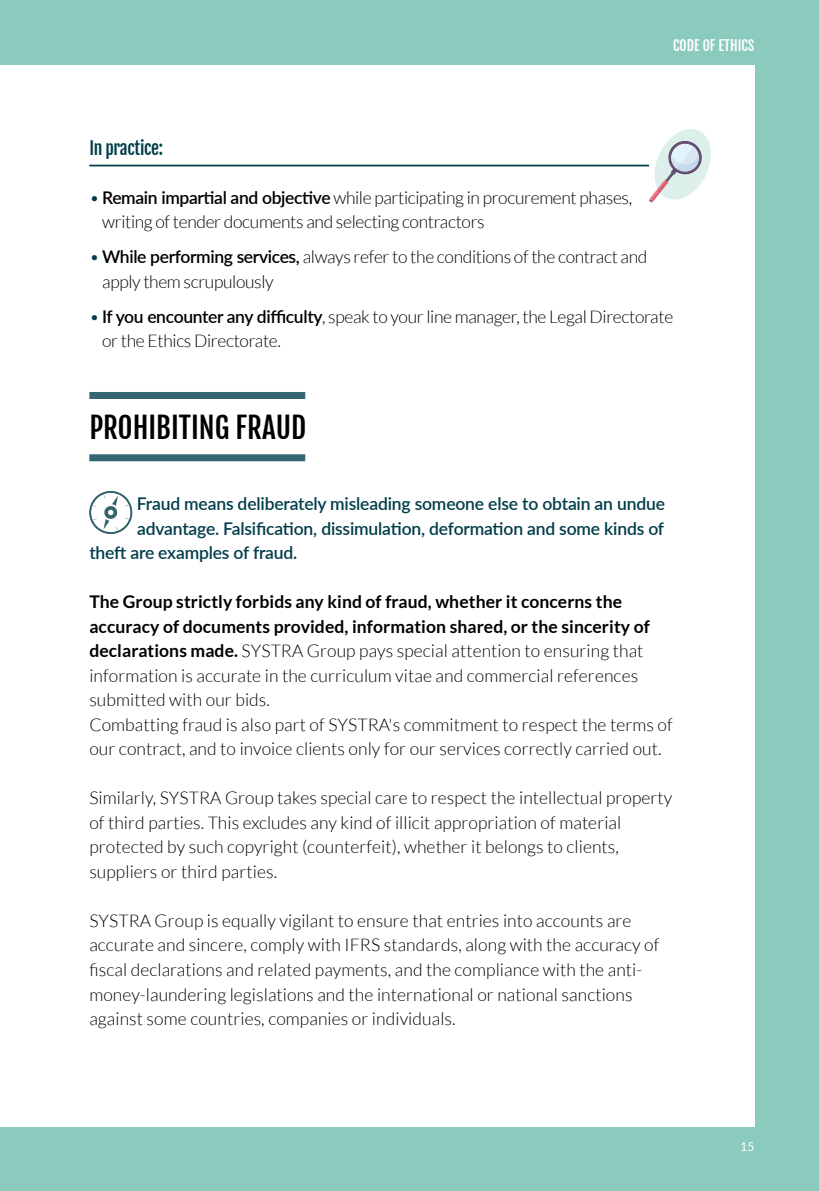
<style>
.page{position:relative;width:819px;height:1191px;background:#8bcbbd}
.page>*{position:absolute;margin:0;border:0;box-sizing:border-box;transform-origin:0 0}
.t1{font:28.88px "Fjalla One";color:#000}
.t2{font:300 17.5px/24.5px "Lato";letter-spacing:.005em;color:#000}
.t3{font:300 17.5px/24.5px "Lato";letter-spacing:-.02em;color:#000}
.t4{font:600 17.5px "Lato";letter-spacing:-.01em;color:#003d4a}
.t5{font:17.5px "Fjalla One";letter-spacing:-.02em;color:#003d4a}
.t6{font:14px "Fjalla One";color:#fff}
.t7{font:12.25px "Lato";color:#fff}
.s1{color:#003d4a}
.s2{font-weight:600}
.s3{font-weight:700}
</style>
<div class="page">
<div style="left:0;top:64px;width:754px;height:1062px;background:#fff"></div>
<div style="left:89px;top:454px;width:216px;height:7px;background:#346773"></div>
<div style="left:89px;top:392px;width:216px;height:7px;background:#346773"></div>
<hr style="left:89px;top:165px;width:560px;height:1px;background:#003d4a">
<svg style="left:89px;top:491px;width:43px;height:43px"></svg>
<svg style="left:649px;top:129px;width:62px;height:73px"></svg>
<p class="t6" style="left:673px;top:37px;width:83px">CODE OF ETHICS</p>
<p class="t5" style="left:89px;top:137px;width:75px">In practice:</p>
<p class="t3" style="left:102px;top:186px;width:531px;text-indent:-13px"><span class="s1">•</span> <span class="s2">Remain impartial and objective</span> while participating in procurement phases, writing of tender documents and selecting contractors</p>
<p class="t3" style="left:102px;top:245px;width:546px;text-indent:-13px"><span class="s1">•</span> <span class="s2">While performing services,</span> always refer to the conditions of the contract and apply them scrupulously</p>
<p class="t3" style="left:102px;top:304px;width:572px;text-indent:-13px"><span class="s1">•</span> <span class="s2">If you encounter any difficulty</span>, speak to your line manager, the Legal Directorate or the Ethics Directorate.</p>
<h1 class="t1" style="left:89px;top:410px;width:218px">PROHIBITING FRAUD</h1>
<p class="t4" style="left:137px;top:491px;width:529px">Fraud means deliberately misleading someone else to obtain an undue</p>
<p class="t4" style="left:137px;top:516px;width:528px">advantage. Falsification, dissimulation, deformation and some kinds of</p>
<p class="t4" style="left:89px;top:540px;width:209px">theft are examples of fraud.</p>
<p class="t2" style="left:89px;top:590px;width:585px"><span class="s3">The Group strictly forbids any kind of fraud, whether it concerns the accuracy of documents provided, information shared, or the sincerity of declarations made.</span> SYSTRA Group pays special attention to ensuring that information is accurate in the curriculum vitae and commercial references submitted with our bids.<br>Combatting fraud is also part of SYSTRA's commitment to respect the terms of our contract, and to invoice clients only for our services correctly carried out.</p>
<p class="t2" style="left:89px;top:786px;width:584px">Similarly, SYSTRA Group takes special care to respect the intellectual property of third parties. This excludes any kind of illicit appropriation of material protected by such copyright (counterfeit), whether it belongs to clients, suppliers or third parties.</p>
<p class="t2" style="left:89px;top:908px;width:571px">SYSTRA Group is equally vigilant to ensure that entries into accounts are accurate and sincere, comply with IFRS standards, along with the accuracy of fiscal declarations and related payments, and the compliance with the anti&shy;money-laundering legislations and the international or national sanctions against some countries, companies or individuals.</p>
<p class="t7" style="left:740px;top:1142px;width:16px">15</p>
</div>
